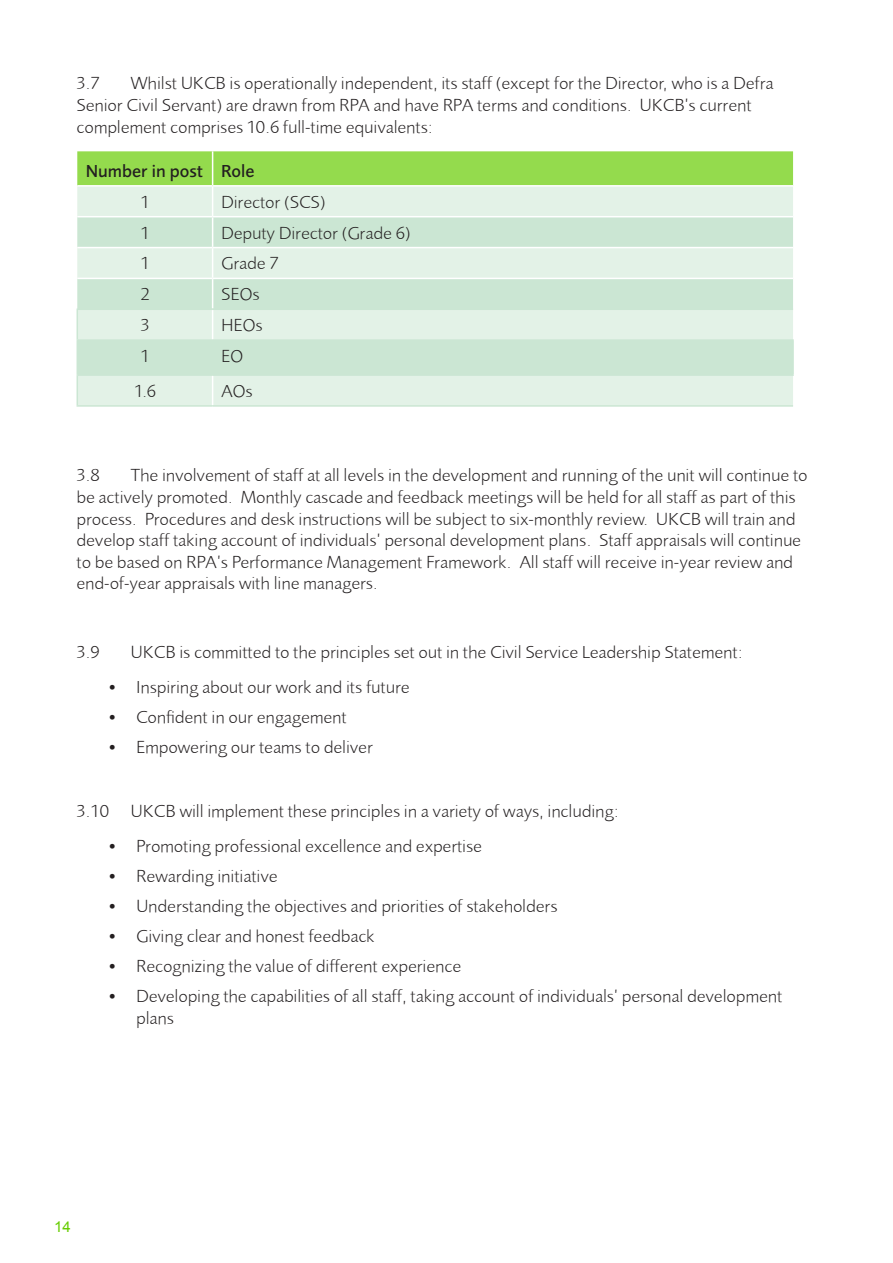
<style>
.page{position:relative;width:893px;height:1263px;background:#fff}
.page>*{position:absolute;margin:0;border:0;box-sizing:border-box;transform-origin:0 0}
.t1{font:300 18px/21.6px "Foundry Sans";color:#231f20}
.t2{font:500 18px "Foundry Sans";color:#231f20}
.t3{font:15px "Arial";color:#6c0}
</style>
<div class="page">
<div style="left:78px;top:376px;width:715px;height:29px;background:#e3f2e7"></div>
<svg style="left:77px;top:217px;width:716px;height:157px;background:#d4eadb"></svg>
<svg style="left:77px;top:151px;width:716px;height:65px;background:#bae698"></svg>
<hr style="left:212px;top:217px;width:1px;height:30px;background:#fff">
<hr style="left:77px;top:247px;width:136px;height:1px;background:#fff">
<hr style="left:213px;top:247px;width:580px;height:1px;background:#fff">
<hr style="left:212px;top:248px;width:1px;height:30px;background:#fff">
<hr style="left:77px;top:278px;width:136px;height:1px;background:#fff">
<hr style="left:213px;top:278px;width:580px;height:1px;background:#fff">
<svg style="left:212px;top:279px;width:1px;height:60px"></svg>
<svg style="left:212px;top:376px;width:1px;height:29px"></svg>
<hr style="left:77px;top:339px;width:136px;height:2px;background:#cbe6d3">
<hr style="left:77px;top:341px;width:1px;height:33px;background:#cbe6d3">
<hr style="left:213px;top:339px;width:581px;height:2px;background:#cbe6d3">
<hr style="left:212px;top:341px;width:1px;height:33px;background:#cbe6d3">
<hr style="left:792px;top:341px;width:2px;height:33px;background:#cbe6d3">
<hr style="left:77px;top:374px;width:136px;height:2px;background:#cbe6d3">
<hr style="left:213px;top:374px;width:581px;height:2px;background:#cbe6d3">
<hr style="left:77px;top:308px;width:136px;height:2px;background:#cbe6d3">
<svg style="left:77px;top:310px;width:1px;height:29px"></svg>
<hr style="left:213px;top:308px;width:580px;height:2px;background:#cbe6d3">
<svg style="left:77px;top:376px;width:1px;height:29px"></svg>
<hr style="left:77px;top:405px;width:136px;height:2px;background:#cbe6d3">
<hr style="left:213px;top:405px;width:580px;height:2px;background:#cbe6d3">
<p class="t1" style="left:77px;top:73px;width:698px;text-indent:54px">Whilst UKCB is operationally independent, its staff (except for the Director, who is a Defra<br>Senior Civil Servant) are drawn from RPA and have RPA terms and conditions. UKCB’s current complement comprises 10.6 full-time equivalents:</p>
<p class="t2" style="left:86px;top:160px;width:170px">Number in post Role</p>
<p class="t1" style="left:140px;top:191px;width:11px">1</p>
<p class="t1" style="left:221px;top:191px;width:106px">Director (SCS)</p>
<p class="t1" style="left:140px;top:222px;width:11px">1</p>
<p class="t1" style="left:221px;top:222px;width:191px">Deputy Director (Grade 6)</p>
<p class="t1" style="left:140px;top:253px;width:11px">1</p>
<p class="t1" style="left:221px;top:253px;width:59px">Grade 7</p>
<p class="t1" style="left:140px;top:283px;width:11px">2</p>
<p class="t1" style="left:221px;top:283px;width:40px">SEOs</p>
<p class="t1" style="left:140px;top:314px;width:11px">3</p>
<p class="t1" style="left:221px;top:314px;width:43px">HEOs</p>
<p class="t1" style="left:140px;top:345px;width:11px">1</p>
<p class="t1" style="left:221px;top:345px;width:23px">EO</p>
<p class="t1" style="left:134px;top:380px;width:23px">1.6</p>
<p class="t1" style="left:221px;top:380px;width:33px">AOs</p>
<p class="t1" style="left:77px;top:73px;width:25px">3.7</p>
<p class="t1" style="left:77px;top:464px;width:732px;text-indent:54px">The involvement of staff at all levels in the development and running of the unit will continue to be actively promoted. Monthly cascade and feedback meetings will be held for all staff as part of this process. Procedures and desk instructions will be subject to six-monthly review. UKCB will train and develop staff taking account of individuals’ personal development plans. Staff appraisals will continue to be based on RPA’s Performance Management Framework. All staff will receive in-year review and end-of-year appraisals with line managers.</p>
<p class="t1" style="left:77px;top:464px;width:25px">3.8</p>
<p class="t1" style="left:77px;top:641px;width:25px">3.9</p>
<p class="t1" style="left:131px;top:641px;width:614px">UKCB is committed to the principles set out in the Civil Service Leadership Statement:</p>
<p class="t1" style="left:106px;top:676px;width:305px">• Inspiring about our work and its future</p>
<p class="t1" style="left:106px;top:706px;width:242px">• Confident in our engagement</p>
<p class="t1" style="left:106px;top:736px;width:268px">• Empowering our teams to deliver</p>
<p class="t1" style="left:77px;top:800px;width:544px">3.10 UKCB will implement these principles in a variety of ways, including:</p>
<p class="t1" style="left:106px;top:835px;width:377px">• Promoting professional excellence and expertise</p>
<p class="t1" style="left:106px;top:865px;width:173px">• Rewarding initiative</p>
<p class="t1" style="left:106px;top:895px;width:453px">• Understanding the objectives and priorities of stakeholders</p>
<p class="t1" style="left:106px;top:925px;width:270px">• Giving clear and honest feedback</p>
<p class="t1" style="left:106px;top:955px;width:356px">• Recognizing the value of different experience</p>
<p class="t1" style="left:136px;top:985px;width:648px;text-indent:-30px">• Developing the capabilities of all staff, taking account of individuals’ personal development plans</p>
<p class="t3" style="left:54px;top:1217px;width:18px">14</p>
</div>
